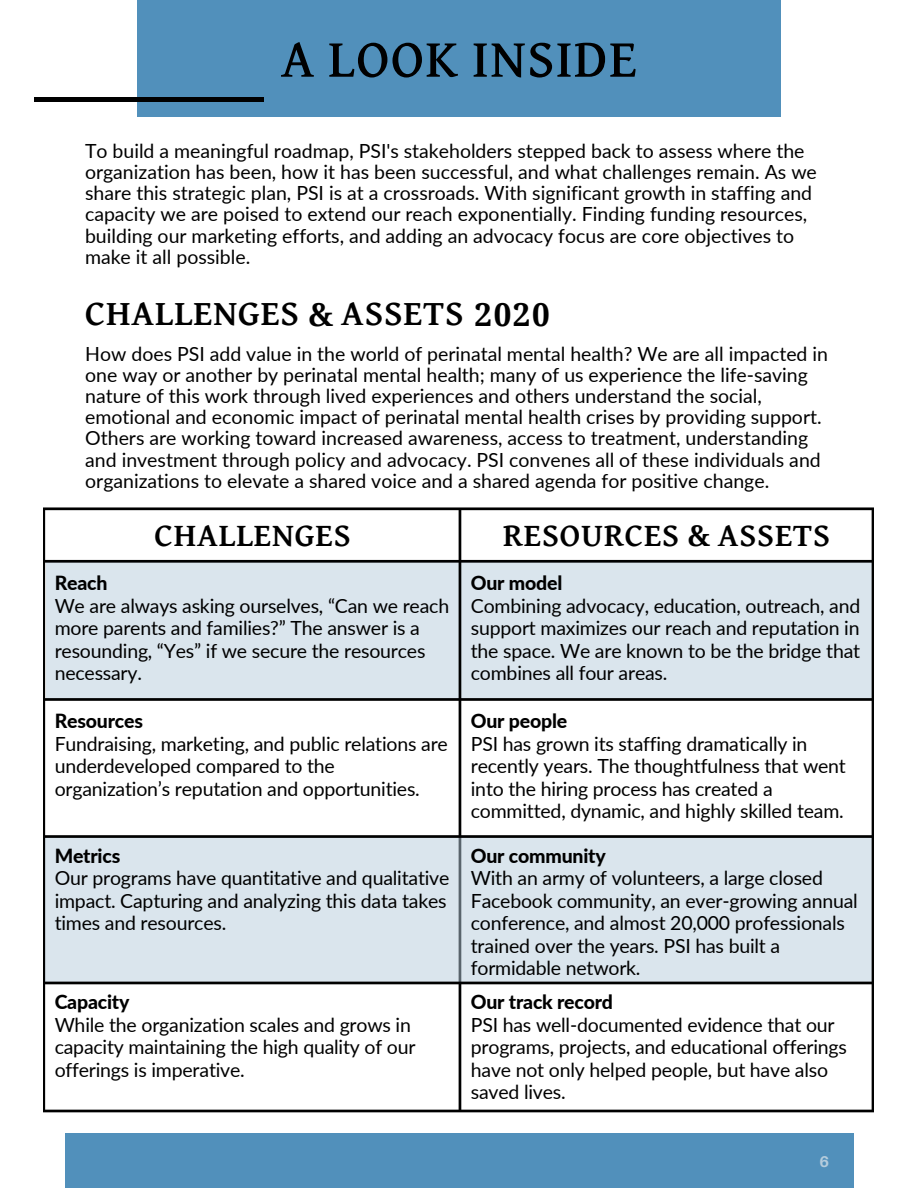
<style>
.page{position:relative;width:918px;height:1188px;background:#fff}
.page>*{position:absolute;margin:0;border:0;box-sizing:border-box;transform-origin:0 0}
.t1{font:500 54px "David Libre";letter-spacing:.025em;color:#000}
.t2{font:700 36px "David Libre";letter-spacing:.025em;color:#000}
.t3{font:700 33px "David Libre";letter-spacing:.025em;color:#000}
.t4{font:19.5px/22.5px "Lato";letter-spacing:-.01em;color:#000}
.t5{font:800 19.5px "Lato";letter-spacing:-.01em;color:#000}
.t6{font:700 15.6px "Aileron";color:#b5ccdc}
.s1{color:#fff}
.s2{font-family:"Droid Serif";font-size:31.5px}
.s3{font-family:"Droid Serif";font-size:28.5px}
</style>
<div class="page">
<div style="left:66px;top:1133px;width:788px;height:55px;background:#5190bb"></div>
<div style="left:137px;top:0;width:644px;height:117px;background:#5190bb"></div>
<hr style="left:34px;top:98px;width:229px;height:3px;background:#000">
<svg style="left:43px;top:507px;width:831px;height:605px"></svg>
<h1 class="t1" style="left:281px;top:36px;width:357px">A LOOK INSIDE</h1>
<p class="t4" style="left:85px;top:140px;width:733px;line-height:21.1px">To build a meaningful roadmap, PSI's stakeholders stepped back to assess where the organization has been, how it has been successful, and what challenges remain. As we share this strategic plan, PSI is at a crossroads. With significant growth in staffing and capacity we are poised to extend our reach exponentially. Finding funding resources, building our marketing efforts, and adding an advocacy focus are core objectives to make it all possible.</p>
<h2 class="t2" style="left:85px;top:298px;width:466px">CHALLENGES <span class="s1">&amp;</span><span class="s2">&amp;</span> ASSETS <span class="s1">2</span><span class="s2">2</span><span class="s1">0</span><span class="s2">0</span><span class="s1">2</span><span class="s2">2</span><span class="s1">0</span><span class="s2">0</span></h2>
<p class="t4" style="left:85px;top:343px;width:744px;line-height:21.1px">How does PSI add value in the world of perinatal mental health? We are all impacted in one way or another by perinatal mental health; many of us experience the life-saving nature of this work through lived experiences and others understand the social, emotional and economic impact of perinatal mental health crises by providing support.<br>Others are working toward increased awareness, access to treatment, understanding and investment through policy and advocacy. PSI convenes all of these individuals and organizations to elevate a shared voice and a shared agenda for positive change.</p>
<h3 class="t3" style="left:155px;top:522px;width:198px">CHALLENGES</h3>
<h3 class="t3" style="left:503px;top:522px;width:328px">RESOURCES <span class="s3">&amp;</span><span class="s1">&amp;</span> ASSETS</h3>
<p class="t5" style="left:55px;top:571px;width:54px">Reach</p>
<p class="t4" style="left:55px;top:594px;width:396px">We are always asking ourselves, “Can we reach more parents and families?” The answer is a resounding, “Yes” if we secure the resources necessary.</p>
<p class="t5" style="left:55px;top:709px;width:90px">Resources</p>
<p class="t4" style="left:55px;top:732px;width:395px">Fundraising, marketing, and public relations are underdeveloped compared to the organization’s reputation and opportunities.</p>
<p class="t5" style="left:55px;top:844px;width:67px">Metrics</p>
<p class="t4" style="left:55px;top:867px;width:396px">Our programs have quantitative and qualitative impact. Capturing and analyzing this data takes times and resources.</p>
<p class="t5" style="left:55px;top:990px;width:76px">Capacity</p>
<p class="t4" style="left:55px;top:1013px;width:362px">While the organization scales and grows in capacity maintaining the high quality of our offerings is imperative.</p>
<p class="t5" style="left:471px;top:571px;width:93px">Our model</p>
<p class="t4" style="left:471px;top:594px;width:391px;text-align:justify">Combining advocacy, education, outreach, and support maximizes our reach and reputation in the space. We are known to be the bridge that combines all four areas.</p>
<p class="t5" style="left:471px;top:709px;width:98px">Our people</p>
<p class="t4" style="left:471px;top:732px;width:377px">PSI has grown its staffing dramatically in recently years. The thoughtfulness that went into the hiring process has created a committed, dynamic, and highly skilled team.</p>
<p class="t5" style="left:471px;top:844px;width:136px">Our community</p>
<p class="t4" style="left:471px;top:867px;width:388px">With an army of volunteers, a large closed Facebook community, an ever-growing annual conference, and almost 20,000 professionals trained over the years. PSI has built a formidable network.</p>
<p class="t5" style="left:471px;top:990px;width:144px">Our track record</p>
<p class="t4" style="left:471px;top:1013px;width:378px">PSI has well-documented evidence that our programs, projects, and educational offerings have not only helped people, but have also saved lives.</p>
<p class="t6" style="left:820px;top:1152px;width:11px">6</p>
</div>
